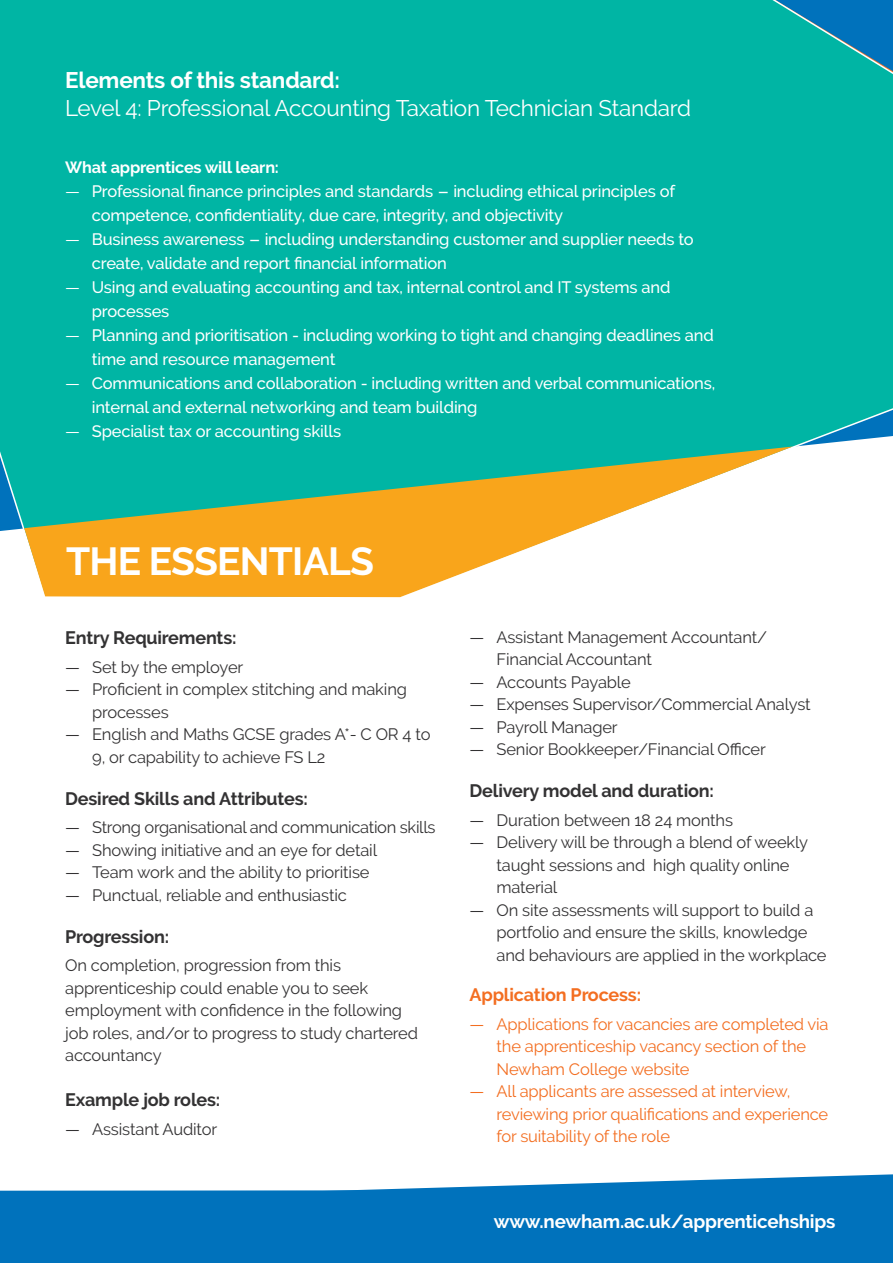
<style>
.page{position:relative;width:893px;height:1263px;background:#fff}
.page>*{position:absolute;margin:0;border:0;box-sizing:border-box;transform-origin:0 0}
.t1{font:700 39px "Raleway";letter-spacing:-.02em;color:#fff}
.t2{font:22.5px "Raleway";letter-spacing:-.01em;color:#fff}
.t3{font:700 22.5px "Raleway";letter-spacing:-.01em;color:#fff}
.t4{font:700 18.75px "Raleway";letter-spacing:-.01em;color:#fff}
.t5{font:700 18px "Raleway";letter-spacing:-.01em;color:#333233}
.t6{font:700 18px "Raleway";letter-spacing:-.01em;color:#f36e21}
.t7{font:16.5px/22.5px "Raleway";letter-spacing:-.01em;color:#333233}
.t8{font:500 16.5px/24px "Raleway";letter-spacing:-.01em;color:#fff}
.t9{font:16.5px/22.5px "Raleway";letter-spacing:-.01em;color:#f36e21}
.t10{font:700 16.2px "Raleway";letter-spacing:-.01em;color:#fff}
.s1{font-weight:400}
</style>
<div class="page">
<svg style="left:0;top:1174px;width:893px;height:89px;background:#2184c4"></svg>
<div style="left:0;top:0;width:893px;height:598px;background:#00b5a4"></div>
<svg style="left:24px;top:446px;width:769px;height:151px"></svg>
<p class="t3" style="left:65px;top:67px;width:276px">Elements of this standard:</p>
<p class="t2" style="left:65px;top:95px;width:627px">Level 4: Professional Accounting Taxation Technician Standard</p>
<p class="t10" style="left:65px;top:158px;width:215px">What apprentices will learn:</p>
<p class="t8" style="left:92px;top:179px;width:585px;text-indent:-27px"><span class="s1">—</span> Professional finance principles and standards - including ethical principles of competence, confidentiality, due care, integrity, and objectivity</p>
<p class="t8" style="left:92px;top:227px;width:603px;text-indent:-27px"><span class="s1">—</span> Business awareness - including understanding customer and supplier needs to create, validate and report financial information</p>
<p class="t8" style="left:92px;top:275px;width:580px;text-indent:-27px"><span class="s1">—</span> Using and evaluating accounting and tax, internal control and IT systems and processes</p>
<p class="t8" style="left:92px;top:323px;width:623px;text-indent:-27px"><span class="s1">—</span> Planning and prioritisation - including working to tight and changing deadlines and time and resource management</p>
<p class="t8" style="left:92px;top:371px;width:625px;text-indent:-27px"><span class="s1">—</span> Communications and collaboration - including written and verbal communications, internal and external networking and team building</p>
<p class="t8" style="left:65px;top:419px;width:277px"><span class="s1">—</span> Specialist tax or accounting skills</p>
<p class="t1" style="left:66px;top:539px;width:309px">THE ESSENTIALS</p>
<p class="t5" style="left:65px;top:628px;width:173px">Entry Requirements:</p>
<p class="t7" style="left:65px;top:656px;width:180px">— Set by the employer</p>
<p class="t7" style="left:92px;top:678px;width:316px;text-indent:-27px">— Proficient in complex stitching and making processes</p>
<p class="t7" style="left:92px;top:723px;width:340px;text-indent:-27px">— English and Maths GCSE grades A*- C OR 4 to<br>9, or capability to achieve FS L2</p>
<p class="t5" style="left:65px;top:788px;width:244px">Desired Skills and Attributes:</p>
<p class="t7" style="left:65px;top:816px;width:372px">— Strong organisational and communication skills</p>
<p class="t7" style="left:65px;top:839px;width:313px">— Showing initiative and an eye for detail</p>
<p class="t7" style="left:65px;top:861px;width:306px">— Team work and the ability to prioritise</p>
<p class="t7" style="left:65px;top:884px;width:283px">— Punctual, reliable and enthusiastic</p>
<p class="t5" style="left:65px;top:926px;width:106px">Progression:</p>
<p class="t7" style="left:65px;top:954px;width:354px">On completion, progression from this apprenticeship could enable you to seek employment with confidence in the following job roles, and/or to progress to study chartered accountancy</p>
<p class="t5" style="left:65px;top:1090px;width:157px">Example job roles:</p>
<p class="t7" style="left:65px;top:1118px;width:153px">— Assistant Auditor</p>
<p class="t7" style="left:497px;top:626px;width:272px;text-indent:-27px">— Assistant Management Accountant/<br>Financial Accountant</p>
<p class="t7" style="left:470px;top:671px;width:163px">— Accounts Payable</p>
<p class="t7" style="left:470px;top:693px;width:343px">— Expenses Supervisor/Commercial Analyst</p>
<p class="t7" style="left:470px;top:716px;width:150px">— Payroll Manager</p>
<p class="t7" style="left:470px;top:738px;width:298px">— Senior Bookkeeper/Financial Officer</p>
<p class="t5" style="left:470px;top:781px;width:246px">Delivery model and duration:</p>
<p class="t7" style="left:470px;top:809px;width:265px">— Duration between 18 24 months</p>
<p class="t7" style="left:497px;top:831px;width:313px;text-indent:-27px">— Delivery will be through a blend of weekly taught sessions and high quality online material</p>
<p class="t7" style="left:497px;top:899px;width:332px;text-indent:-27px">— On site assessments will support to build a portfolio and ensure the skills, knowledge and behaviours are applied in the workplace</p>
<p class="t6" style="left:470px;top:985px;width:173px">Application Process:</p>
<p class="t9" style="left:497px;top:1013px;width:334px;text-indent:-27px">— Applications for vacancies are completed via the apprenticeship vacancy section of the<br>Newham College website</p>
<p class="t9" style="left:497px;top:1080px;width:333px;text-indent:-27px">— All applicants are assessed at interview, reviewing prior qualifications and experience for suitability of the role</p>
<p class="t4" style="left:494px;top:1211px;width:343px">www.newham.ac.uk/apprenticehships</p>
</div>
